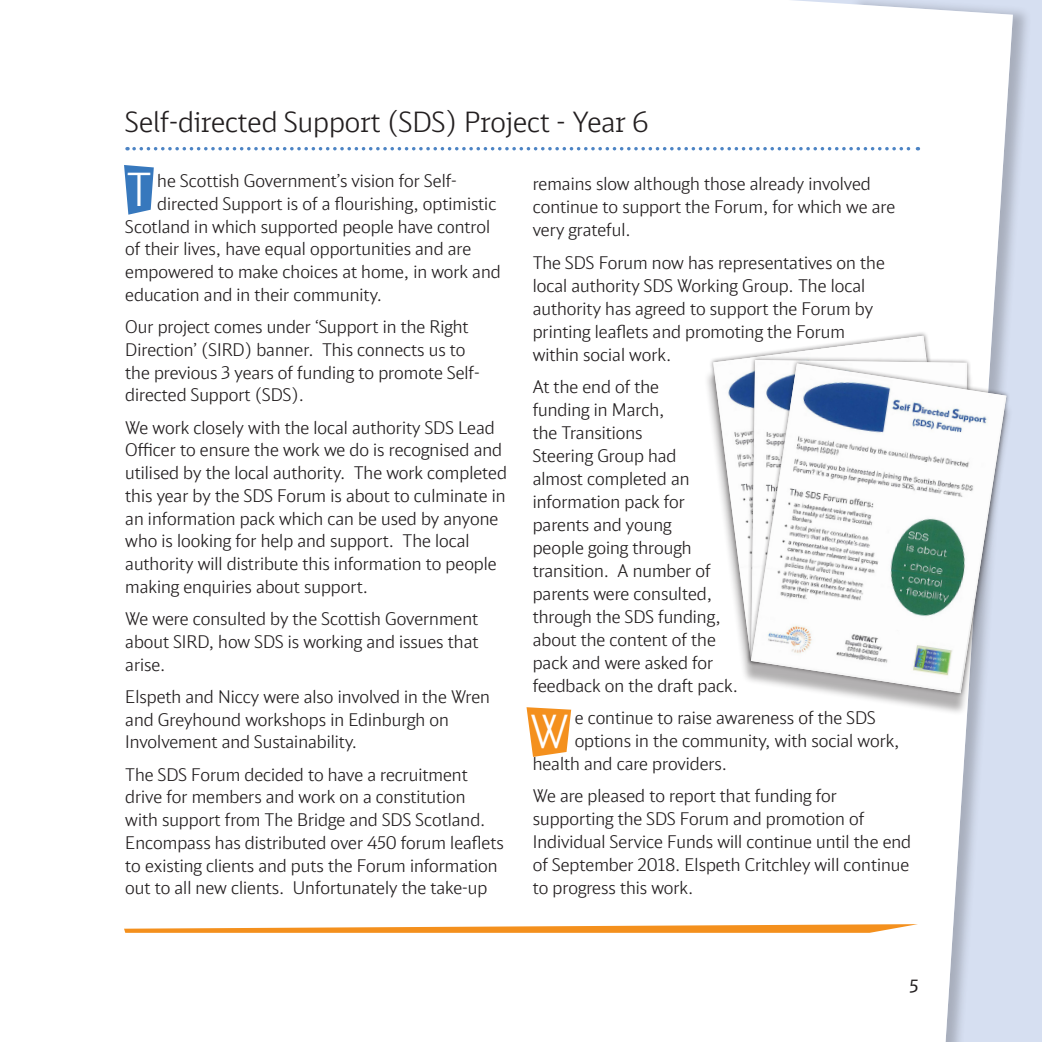
<style>
.page{position:relative;width:1042px;height:1042px;background:#fff}
.page>*{position:absolute;margin:0;border:0;box-sizing:border-box;transform-origin:0 0}
.t1{font:300 45.85px "DB Head";color:#fff}
.t2{font:300 28px "DB Head Alternate";color:#231f20}
.t3{font:300 17.5px/22.9px "DB Head";color:#231f20}
.t4{font:17.5px "DB Sans";color:#231f20}
</style>
<div class="page">
<div style="left:1031px;top:0;width:11px;height:1042px;background:#d6dff1"></div>
<div style="left:779px;top:0;width:252px;height:1042px;background:#231f20;opacity:.25"></div>
<svg style="left:506px;top:0;width:507px;height:1042px"></svg>
<svg style="left:134px;top:147px;width:784px;height:3px"></svg>
<svg style="left:124px;top:924px;width:794px;height:9px"></svg>
<svg style="left:124px;top:165px;width:30px;height:50px"></svg>
<div style="left:704px;top:343px;width:309px;height:373px;background:#231f20;opacity:.35"></div>
<div style="left:708px;top:331px;width:257px;height:334px;background:#231f20;opacity:.55"></div>
<img style="left:713px;top:336px;width:248px;height:325px">
<div style="left:746px;top:359px;width:264px;height:338px;background:#231f20;opacity:.55"></div>
<img style="left:751px;top:363px;width:255px;height:330px">
<svg style="left:526px;top:707px;width:45px;height:50px"></svg>
<h2 class="t2" style="left:125px;top:105px;width:525px">Self-directed Support (SDS) Project - Year 6</h2>
<p class="t3" style="left:157px;top:169px;width:301px">he Scottish Government’s vision for Self-</p>
<p class="t3" style="left:157px;top:192px;width:340px">directed Support is of a flourishing, optimistic</p>
<p class="t3" style="left:125px;top:215px;width:366px">Scotland in which supported people have control</p>
<p class="t3" style="left:125px;top:237px;width:347px">of their lives, have equal opportunities and are</p>
<p class="t3" style="left:125px;top:260px;width:377px">empowered to make choices at home, in work and</p>
<p class="t3" style="left:125px;top:283px;width:258px">education and in their community.</p>
<p class="t3" style="left:125px;top:315px;width:356px">Our project comes under ‘Support in the Right Direction’ (SIRD) banner. This connects us to the previous 3 years of funding to promote Self&shy;directed Support (SDS).</p>
<p class="t3" style="left:125px;top:416px;width:383px">We work closely with the local authority SDS Lead Officer to ensure the work we do is recognised and utilised by the local authority. The work completed this year by the SDS Forum is about to culminate in an information pack which can be used by anyone who is looking for help and support. The local authority will distribute this information to people making enquiries about support.</p>
<p class="t3" style="left:125px;top:607px;width:355px;text-align:justify">We were consulted by the Scottish Government about SIRD, how SDS is working and issues that arise.</p>
<p class="t3" style="left:125px;top:685px;width:366px">Elspeth and Niccy were also involved in the Wren and Greyhound workshops in Edinburgh on<br>Involvement and Sustainability.</p>
<p class="t3" style="left:125px;top:762px;width:380px">The SDS Forum decided to have a recruitment drive for members and work on a constitution<br>with support from The Bridge and SDS Scotland.<br>Encompass has distributed over 450 forum leaflets to existing clients and puts the Forum information out to all new clients. Unfortunately the take-up</p>
<h1 class="t1" style="left:126px;top:161px;width:27px">T</h1>
<p class="t3" style="left:533px;top:172px;width:364px">remains slow although those already involved continue to support the Forum, for which we are very grateful.</p>
<p class="t3" style="left:533px;top:251px;width:353px">The SDS Forum now has representatives on the local authority SDS Working Group. The local authority has agreed to support the Forum by printing leaflets and promoting the Forum within social work.</p>
<p class="t3" style="left:533px;top:375px;width:207px">At the end of the<br>funding in March,<br>the Transitions<br>Steering Group had<br>almost completed an information pack for parents and young<br>people going through transition. A number of parents were consulted, through the SDS funding, about the content of the pack and were asked for feedback on the draft pack.</p>
<p class="t3" style="left:575px;top:706px;width:302px">e continue to raise awareness of the SDS</p>
<p class="t3" style="left:575px;top:729px;width:326px">options in the community, with social work,</p>
<p class="t3" style="left:533px;top:752px;width:196px">health and care providers.</p>
<p class="t3" style="left:533px;top:784px;width:380px">We are pleased to report that funding for supporting the SDS Forum and promotion of Individual Service Funds will continue until the end of September 2018. Elspeth Critchley will continue to progress this work.</p>
<h1 class="t1" style="left:530px;top:703px;width:40px">W</h1>
<p class="t4" style="left:908px;top:974px;width:12px">5</p>
</div>
